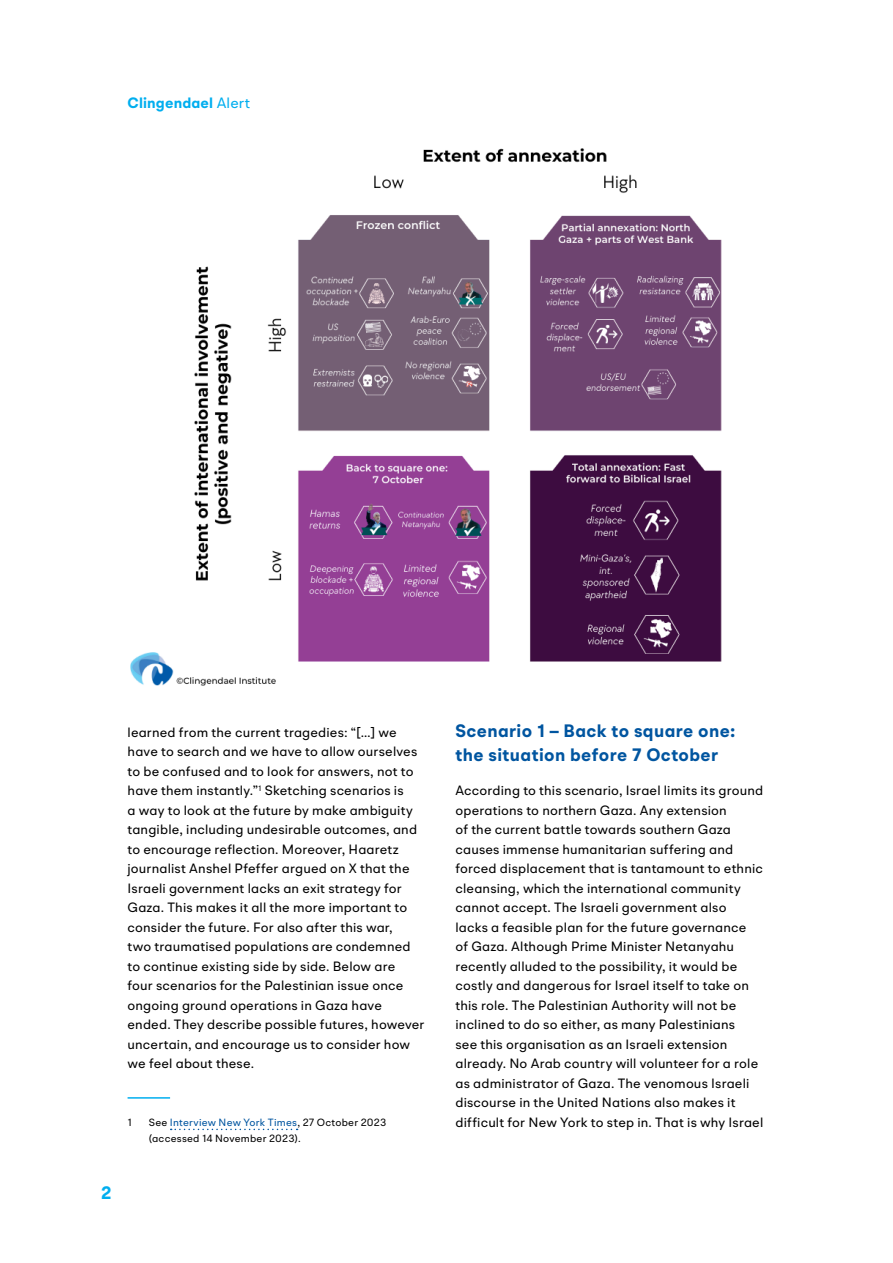
<style>
.page{position:relative;width:893px;height:1263px;background:#fff}
.page>*{position:absolute;margin:0;border:0;box-sizing:border-box;transform-origin:0 0}
.t1{font:700 18px/24px "BR Omega";letter-spacing:.02em;color:#0055a0}
.t2{font:700 18px "BR Omega";color:#00aeef}
.t3{font:700 15px "BR Omega";letter-spacing:.01em;color:#00aeef}
.P_H{font:13.5px/19.5px "BR Omega";letter-spacing:.01em;color:#000}
.P_first{font:13.5px/19.5px "BR Omega";letter-spacing:.01em;color:#000}
.Footnote{font:10.5px/15.8px "BR Omega";letter-spacing:.02em;color:#000}
.s1{font-weight:400}
.s2{color:#0055a0}
</style>
<div class="page">
<hr style="left:128px;top:1097px;width:42px;height:2px;background:#00aeef">
<svg style="left:171px;top:1129px;width:127px;height:1px"></svg>
<img style="left:130px;top:149px;width:592px;height:537px">
<p class="t3" style="left:128px;top:93px;width:124px">Clingendael <span class="s1">Alert</span></p>
<p class="P_first" style="left:128px;top:722px;width:298px">learned from the current tragedies: “[…] we have to search and we have to allow ourselves to be confused and to look for answers, not to have them instantly.”<sup>1</sup> Sketching scenarios is<br>a way to look at the future by make ambiguity tangible, including undesirable outcomes, and to encourage reflection. Moreover, Haaretz journalist Anshel Pfeffer argued on X that the Israeli government lacks an exit strategy for Gaza. This makes it all the more important to consider the future. For also after this war,<br>two traumatised populations are condemned to continue existing side by side. Below are<br>four scenarios for the Palestinian issue once ongoing ground operations in Gaza have ended. They describe possible futures, however uncertain, and encourage us to consider how we feel about these.</p>
<h1 class="t2" style="left:101px;top:1181px;width:12px">2</h1>
<p class="Footnote" style="left:128px;top:1115px;width:6px">1</p>
<p class="Footnote" style="left:149px;top:1115px;width:239px">See <span class="s2">Interview New York Times</span>, 27 October 2023 (accessed 14 November 2023).</p>
<h2 class="t1" style="left:455px;top:718px;width:281px">Scenario 1 – Back to square one: the situation before 7 October</h2>
<p class="P_H" style="left:455px;top:780px;width:309px">According to this scenario, Israel limits its ground operations to northern Gaza. Any extension<br>of the current battle towards southern Gaza causes immense humanitarian suffering and forced displacement that is tantamount to ethnic cleansing, which the international community cannot accept. The Israeli government also<br>lacks a feasible plan for the future governance<br>of Gaza. Although Prime Minister Netanyahu recently alluded to the possibility, it would be costly and dangerous for Israel itself to take on this role. The Palestinian Authority will not be inclined to do so either, as many Palestinians<br>see this organisation as an Israeli extension already. No Arab country will volunteer for a role as administrator of Gaza. The venomous Israeli discourse in the United Nations also makes it difficult for New York to step in. That is why Israel</p>
</div>
